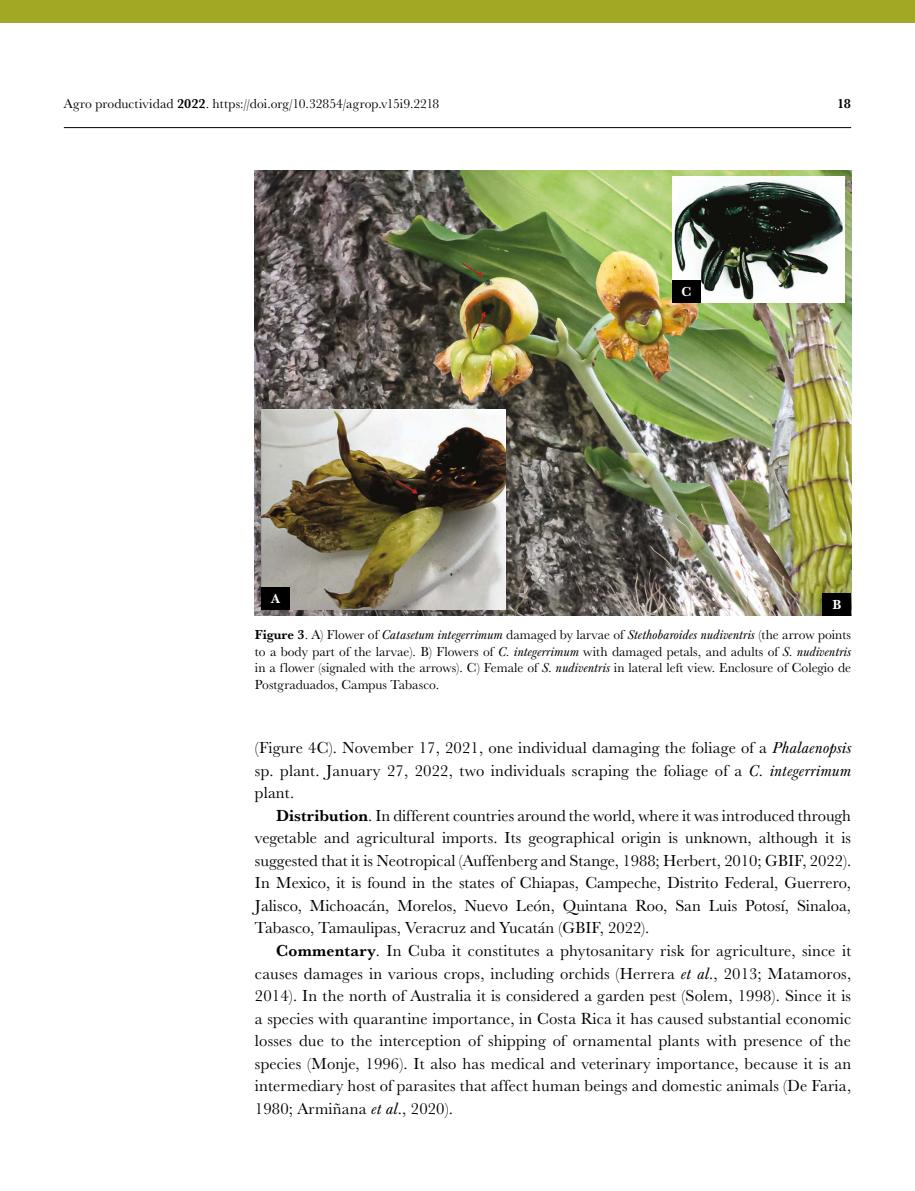
<style>
.page{position:relative;width:915px;height:1191px;background:#fff}
.page>*{position:absolute;margin:0;border:0;box-sizing:border-box;transform-origin:0 0}
.t1{font:16.5px/22.5px "Baskerville URW";letter-spacing:.01em;color:#000;text-align:justify}
.t2{font:13.5px/16.5px "Baskerville URW";color:#000;text-align:justify}
.t3{font:700 13.5px "Baskerville URW";color:#fff}
.t4{font:700 13.5px "Baskerville URW";color:#000}
.s1{font-weight:700}
.s2{font-style:italic}
</style>
<div class="page">
<hr style="left:64px;top:127px;width:786px;height:1px;background:#000">
<div style="left:0;top:0;width:914px;height:23px;background:#a2a823"></div>
<img style="left:255px;top:170px;width:595px;height:446px">
<img style="left:261px;top:409px;width:244px;height:200px">
<div style="left:261px;top:587px;width:29px;height:22px;background:#000"></div>
<div style="left:822px;top:593px;width:28px;height:23px;background:#000"></div>
<img style="left:672px;top:176px;width:172px;height:127px">
<div style="left:672px;top:280px;width:28px;height:23px;background:#000"></div>
<p class="t2" style="left:64px;top:95px;width:377px">Agro productividad <span class="s1">2022</span>. https://doi.org/10.32854/agrop.v15i9.2218</p>
<p class="t4" style="left:837px;top:94px;width:15px">18</p>
<p class="t3" style="left:271px;top:588px;width:10px">A</p>
<p class="t3" style="left:681px;top:282px;width:11px">C</p>
<p class="t3" style="left:832px;top:595px;width:10px">B</p>
<p class="t2" style="left:255px;top:626px;width:597px"><span class="s1">Figure 3</span>. A) Flower of <span class="s2">Catasetum integerrimum</span> damaged by larvae of <span class="s2">Stethobaroides nudiventris</span> (the arrow points to a body part of the larvae). B) Flowers of <span class="s2">C. integerrimum</span> with damaged petals, and adults of <span class="s2">S. nudiventris </span>in a flower (signaled with the arrows). C) Female of <span class="s2">S. nudiventris</span> in lateral left view. Enclosure of Colegio de Postgraduados, Campus Tabasco.</p>
<p class="t1" style="left:255px;top:736px;width:597px">(Figure 4C). November 17, 2021, one individual damaging the foliage of a <span class="s2">Phalaenopsis </span>sp. plant. January 27, 2022, two individuals scraping the foliage of a <span class="s2">C. integerrimum </span>plant.</p>
<p class="t1" style="left:255px;top:803px;width:597px;text-indent:21px"><span class="s1">Distribution</span>. In different countries around the world, where it was introduced through vegetable and agricultural imports. Its geographical origin is unknown, although it is suggested that it is Neotropical (Auffenberg and Stange, 1988; Herbert, 2010; GBIF, 2022).<br>In Mexico, it is found in the states of Chiapas, Campeche, Distrito Federal, Guerrero, Jalisco, Michoacán, Morelos, Nuevo León, Quintana Roo, San Luis Potosí, Sinaloa, Tabasco, Tamaulipas, Veracruz and Yucatán (GBIF, 2022).</p>
<p class="t1" style="left:255px;top:938px;width:597px;text-indent:21px"><span class="s1">Commentary</span>. In Cuba it constitutes a phytosanitary risk for agriculture, since it causes damages in various crops, including orchids (Herrera <span class="s2">et al</span>., 2013; Matamoros, 2014). In the north of Australia it is considered a garden pest (Solem, 1998). Since it is a species with quarantine importance, in Costa Rica it has caused substantial economic losses due to the interception of shipping of ornamental plants with presence of the species (Monje, 1996). It also has medical and veterinary importance, because it is an intermediary host of parasites that affect human beings and domestic animals (De Faria, 1980; Armiñana <span class="s2">et al</span>., 2020).</p>
</div>
